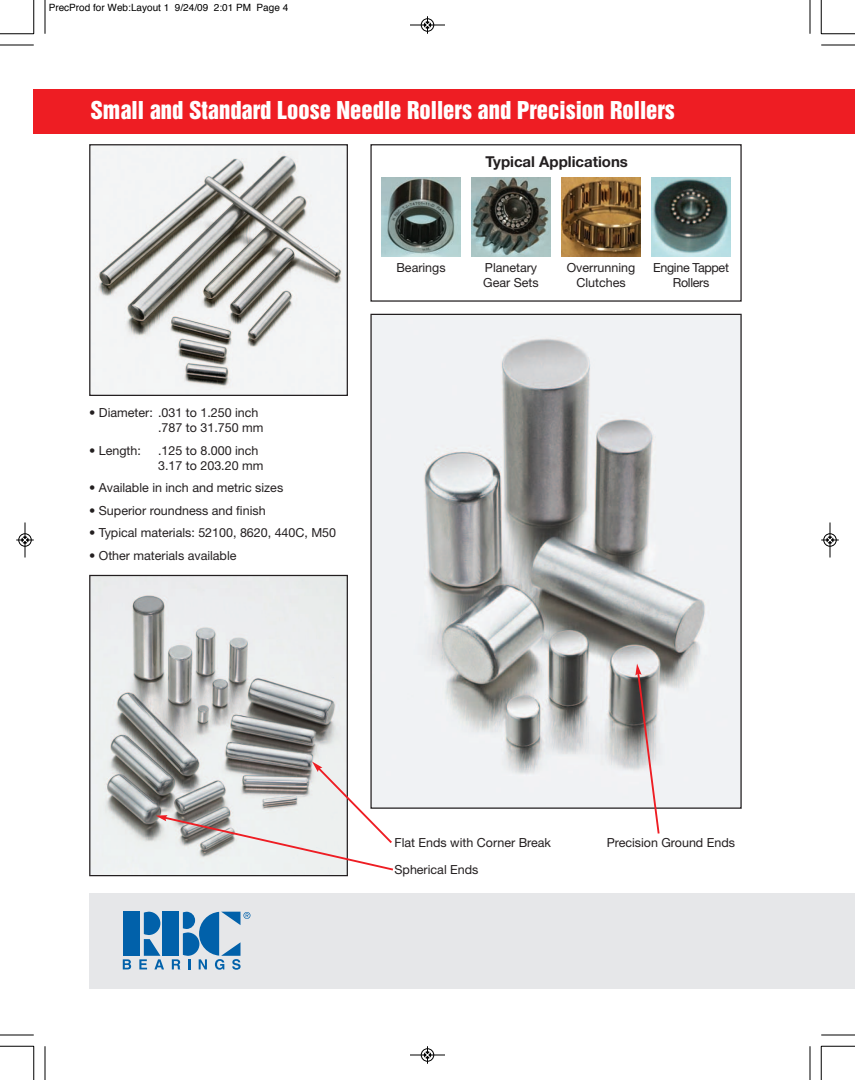
<style>
.page{position:relative;width:855px;height:1080px;background:#fff}
.page>*{position:absolute;margin:0;border:0;box-sizing:border-box;transform-origin:0 0}
.t1{font:22.5px "Helvetica Inserat";color:#fff}
.t2{font:700 15px "Helvetica Neue";color:#231f20}
.t3{font:12.5px/15px "Helvetica Neue";color:#231f20}
.t4{font:12.5px/15px "Helvetica Neue";letter-spacing:-.025em;color:#231f20;text-align:center}
.t5{font:10px "Helvetica";color:#000}
</style>
<div class="page">
<div style="left:89px;top:893px;width:766px;height:96px;background:#e6e7e9"></div>
<div style="left:123px;top:912px;width:17px;height:44px;background:#0161aa"></div>
<div style="left:162px;top:912px;width:17px;height:44px;background:#0161aa"></div>
<svg style="left:123px;top:959px;width:8px;height:10px"></svg>
<svg style="left:139px;top:912px;width:25px;height:57px"></svg>
<svg style="left:172px;top:912px;width:78px;height:58px"></svg>
<div style="left:370px;top:144px;width:372px;height:158px;border:1px solid #231f20"></div>
<img style="left:91px;top:146px;width:255px;height:248px">
<div style="left:89px;top:144px;width:259px;height:252px;border:1px solid #231f20"></div>
<img style="left:91px;top:577px;width:255px;height:297px">
<div style="left:89px;top:575px;width:259px;height:301px;border:1px solid #231f20"></div>
<img style="left:382px;top:178px;width:79px;height:79px">
<img style="left:472px;top:178px;width:79px;height:79px">
<img style="left:561px;top:178px;width:80px;height:79px">
<img style="left:652px;top:178px;width:78px;height:79px">
<img style="left:372px;top:316px;width:368px;height:491px">
<svg style="left:156px;top:762px;width:239px;height:110px"></svg>
<svg style="left:635px;top:664px;width:26px;height:170px"></svg>
<div style="left:33px;top:89px;width:822px;height:45px;background:#ee1d23"></div>
<hr style="left:45px;top:0;width:1px;height:34px;background:#000">
<hr style="left:0;top:45px;width:34px;height:1px;background:#000">
<hr style="left:810px;top:0;width:1px;height:34px;background:#000">
<hr style="left:821px;top:45px;width:34px;height:1px;background:#000">
<hr style="left:45px;top:1046px;width:1px;height:34px;background:#000">
<hr style="left:0;top:1035px;width:34px;height:1px;background:#000">
<hr style="left:810px;top:1046px;width:1px;height:34px;background:#000">
<hr style="left:821px;top:1035px;width:34px;height:1px;background:#000">
<hr style="left:34px;top:0;width:1px;height:34px;background:#000">
<hr style="left:0;top:34px;width:34px;height:1px;background:#000">
<hr style="left:821px;top:0;width:1px;height:34px;background:#000">
<hr style="left:821px;top:34px;width:34px;height:1px;background:#000">
<hr style="left:34px;top:1046px;width:1px;height:34px;background:#000">
<hr style="left:0;top:1046px;width:34px;height:1px;background:#000">
<hr style="left:821px;top:1046px;width:1px;height:34px;background:#000">
<hr style="left:821px;top:1046px;width:34px;height:1px;background:#000">
<div style="left:421px;top:18px;width:13px;height:14px;border:1px solid #fff;border-radius:50%"></div>
<hr style="left:410px;top:25px;width:35px;height:1px;background:#000">
<div style="left:421px;top:19px;width:13px;height:12px;border:1px solid #000;border-radius:50%"></div>
<svg style="left:424px;top:16px;width:7px;height:18px"></svg>
<div style="left:421px;top:1048px;width:13px;height:14px;border:1px solid #fff;border-radius:50%"></div>
<hr style="left:410px;top:1055px;width:35px;height:1px;background:#000">
<div style="left:421px;top:1049px;width:13px;height:12px;border:1px solid #000;border-radius:50%"></div>
<svg style="left:424px;top:1046px;width:7px;height:18px"></svg>
<div style="left:18px;top:533px;width:14px;height:14px;border:1px solid #fff;border-radius:50%"></div>
<hr style="left:25px;top:522px;width:1px;height:36px;background:#000">
<div style="left:19px;top:534px;width:12px;height:12px;border:1px solid #000;border-radius:50%"></div>
<svg style="left:16px;top:537px;width:18px;height:6px"></svg>
<div style="left:823px;top:533px;width:14px;height:14px;border:1px solid #fff;border-radius:50%"></div>
<hr style="left:830px;top:522px;width:1px;height:36px;background:#000">
<div style="left:824px;top:534px;width:12px;height:12px;border:1px solid #000;border-radius:50%"></div>
<svg style="left:821px;top:537px;width:18px;height:6px"></svg>
<p class="t5" style="left:49px;top:4px;width:241px">PrecProd for Web:Layout 1 9/24/09 2:01 PM Page 4</p>
<h1 class="t1" style="left:90px;top:101px;width:586px">Small and Standard Loose Needle Rollers and Precision Rollers</h1>
<p class="t2" style="left:486px;top:156px;width:144px">Typical Applications</p>
<p class="t3" style="left:158px;top:406px;width:107px;text-indent:-69px">• Diameter: .031 to 1.250 inch .787 to 31.750 mm</p>
<p class="t3" style="left:89px;top:444px;width:53px">• Length:</p>
<p class="t3" style="left:158px;top:444px;width:107px">.125 to 8.000 inch<br>3.17 to 203.20 mm</p>
<p class="t3" style="left:89px;top:481px;width:196px">• Available in inch and metric sizes</p>
<p class="t3" style="left:89px;top:504px;width:178px">• Superior roundness and finish</p>
<p class="t3" style="left:89px;top:526px;width:249px">• Typical materials: 52100, 8620, 440C, M50</p>
<p class="t3" style="left:89px;top:549px;width:149px">• Other materials available</p>
<p class="t3" style="left:396px;top:261px;width:51px">Bearings</p>
<p class="t3" style="left:483px;top:261px;width:57px">Planetary<br>Gear Sets</p>
<p class="t3" style="left:567px;top:261px;width:70px;text-align:center">Overrunning<br>Clutches</p>
<p class="t4" style="left:653px;top:261px;width:77px">Engine Tappet<br>Rollers</p>
<p class="t3" style="left:395px;top:836px;width:158px">Flat Ends with Corner Break</p>
<p class="t3" style="left:607px;top:836px;width:130px">Precision Ground Ends</p>
<p class="t3" style="left:395px;top:863px;width:85px">Spherical Ends</p>
</div>
